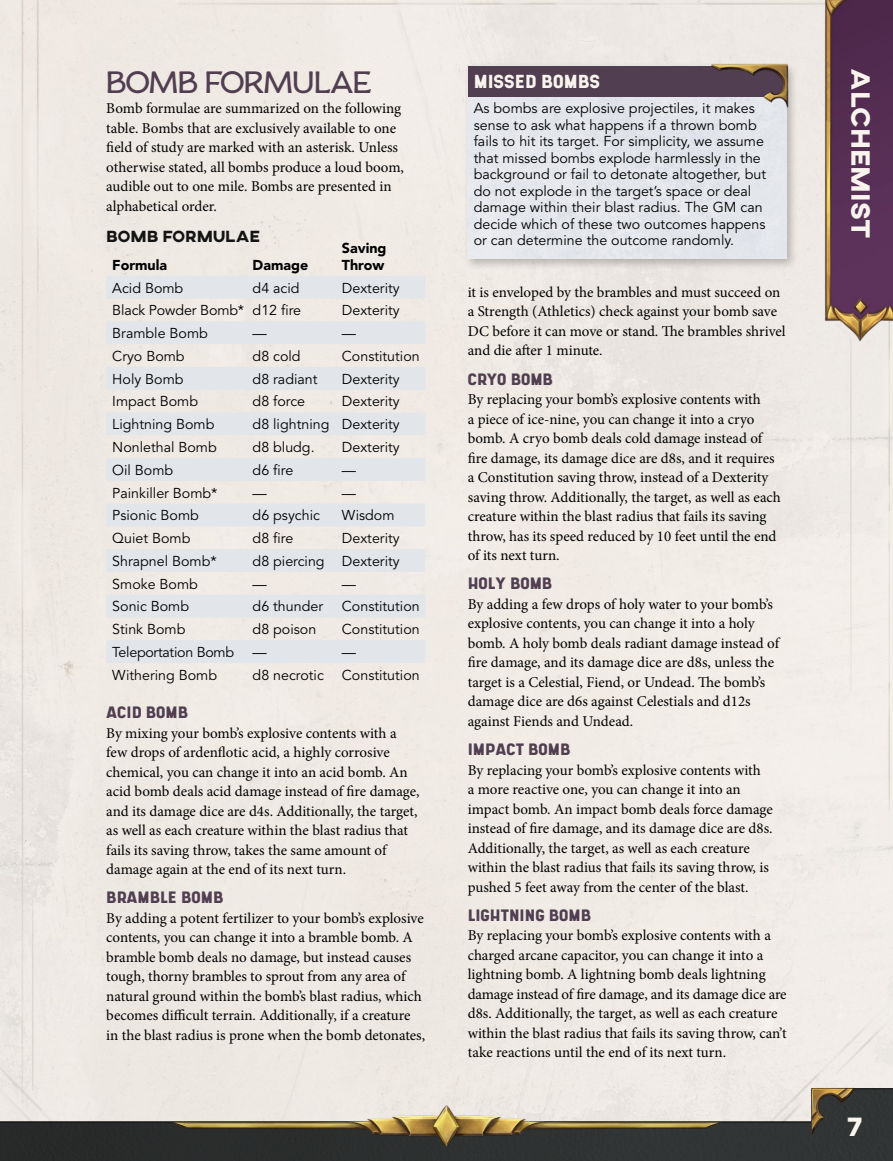
<style>
.page{position:relative;width:893px;height:1161px;background:#fff}
.page>*{position:absolute;margin:0;border:0;box-sizing:border-box;transform-origin:0 0}
.t1{font:33px "Boucherie Flared";letter-spacing:-.03em;color:#513e51}
.t2{font:800 27px "AXIS";color:#f9f5ee}
.t3{font:18px "Shrimp";color:#f9f5ee}
.t4{font:800 16.5px "AXIS";color:#141414}
.t5{font:15.75px "Shrimp";color:#513e51}
.t6{font:15px/19.5px "Minion Pro";letter-spacing:-.005em;color:#000}
.t7{font:14.25px/16.5px "Avenir LT Std";color:#000}
.t8{font:900 14.25px/16.5px "Avenir LT Std";color:#000}
.t9{font:14.25px "Avenir LT Std";letter-spacing:-.02em;color:#000}
</style>
<div class="page">
<div style="left:0;top:0;width:893px;height:1088px;background:#efeae4"></div>
<svg style="left:106px;top:276px;width:319px;height:387px;background:#e8e7e7"></svg>
<div style="left:463px;top:61px;width:336px;height:210px;background:#000;opacity:.25"></div>
<div style="left:468px;top:97px;width:319px;height:162px;background:#e3e6eb"></div>
<div style="left:468px;top:66px;width:319px;height:31px;background:#513e51"></div>
<svg style="left:0;top:1088px;width:893px;height:73px;background:#7e7e7b"></svg>
<img style="left:172px;top:1102px;width:551px;height:45px">
<img style="left:810px;top:1086px;width:44px;height:48px">
<img style="left:825px;top:0;width:68px;height:344px">
<img style="left:712px;top:64px;width:77px;height:46px">
<h1 class="t1" style="left:106px;top:63px;width:267px">BOMB FORMULAE</h1>
<p class="t6" style="left:106px;top:99px;width:299px">Bomb formulae are summarized on the following table. Bombs that are exclusively available to one field of study are marked with an asterisk. Unless otherwise stated, all bombs produce a loud boom, audible out to one mile. Bombs are presented in alphabetical order.</p>
<p class="t4" style="left:106px;top:225px;width:156px">BOMB FORMULAE</p>
<p class="t8" style="left:112px;top:257px;width:56px">Formula</p>
<p class="t8" style="left:253px;top:257px;width:57px">Damage</p>
<p class="t8" style="left:342px;top:240px;width:46px">Saving<br>Throw</p>
<p class="t7" style="left:112px;top:280px;width:73px">Acid Bomb</p>
<p class="t7" style="left:253px;top:280px;width:48px">d4 acid</p>
<p class="t7" style="left:342px;top:280px;width:59px">Dexterity</p>
<p class="t7" style="left:112px;top:303px;width:190px">Black Powder Bomb* d12 fire</p>
<p class="t7" style="left:342px;top:303px;width:59px">Dexterity</p>
<p class="t7" style="left:112px;top:325px;width:97px">Bramble Bomb</p>
<p class="t7" style="left:253px;top:325px;width:16px">—</p>
<p class="t7" style="left:342px;top:325px;width:16px">—</p>
<p class="t7" style="left:112px;top:348px;width:74px">Cryo Bomb</p>
<p class="t7" style="left:253px;top:348px;width:50px">d8 cold</p>
<p class="t7" style="left:342px;top:348px;width:79px">Constitution</p>
<p class="t7" style="left:112px;top:371px;width:73px">Holy Bomb</p>
<p class="t7" style="left:253px;top:371px;width:66px">d8 radiant</p>
<p class="t7" style="left:342px;top:371px;width:59px">Dexterity</p>
<p class="t7" style="left:112px;top:394px;width:87px">Impact Bomb</p>
<p class="t7" style="left:253px;top:394px;width:54px">d8 force</p>
<p class="t7" style="left:342px;top:394px;width:59px">Dexterity</p>
<p class="t7" style="left:112px;top:416px;width:104px">Lightning Bomb</p>
<p class="t7" style="left:253px;top:416px;width:149px">d8 lightning Dexterity</p>
<p class="t7" style="left:112px;top:439px;width:106px">Nonlethal Bomb</p>
<p class="t7" style="left:253px;top:439px;width:64px">d8 bludg.</p>
<p class="t7" style="left:342px;top:439px;width:59px">Dexterity</p>
<p class="t7" style="left:112px;top:462px;width:62px">Oil Bomb</p>
<p class="t7" style="left:253px;top:462px;width:42px">d6 fire</p>
<p class="t7" style="left:342px;top:462px;width:16px">—</p>
<p class="t7" style="left:112px;top:485px;width:107px">Painkiller Bomb*</p>
<p class="t7" style="left:253px;top:485px;width:16px">—</p>
<p class="t7" style="left:342px;top:485px;width:16px">—</p>
<p class="t7" style="left:112px;top:507px;width:88px">Psionic Bomb</p>
<p class="t7" style="left:253px;top:507px;width:69px">d6 psychic</p>
<p class="t7" style="left:342px;top:507px;width:54px">Wisdom</p>
<p class="t7" style="left:112px;top:530px;width:80px">Quiet Bomb</p>
<p class="t7" style="left:253px;top:530px;width:42px">d8 fire</p>
<p class="t7" style="left:342px;top:530px;width:59px">Dexterity</p>
<p class="t7" style="left:112px;top:553px;width:106px">Shrapnel Bomb*</p>
<p class="t7" style="left:253px;top:553px;width:149px">d8 piercing Dexterity</p>
<p class="t7" style="left:112px;top:576px;width:87px">Smoke Bomb</p>
<p class="t7" style="left:253px;top:576px;width:16px">—</p>
<p class="t7" style="left:342px;top:576px;width:16px">—</p>
<p class="t7" style="left:112px;top:599px;width:78px">Sonic Bomb</p>
<p class="t7" style="left:253px;top:599px;width:72px">d6 thunder</p>
<p class="t7" style="left:342px;top:599px;width:79px">Constitution</p>
<p class="t7" style="left:112px;top:621px;width:75px">Stink Bomb</p>
<p class="t7" style="left:253px;top:621px;width:65px">d8 poison</p>
<p class="t7" style="left:342px;top:621px;width:79px">Constitution</p>
<p class="t9" style="left:112px;top:644px;width:123px">Teleportation Bomb</p>
<p class="t7" style="left:253px;top:644px;width:16px">—</p>
<p class="t7" style="left:342px;top:644px;width:16px">—</p>
<p class="t7" style="left:112px;top:667px;width:106px">Withering Bomb</p>
<p class="t7" style="left:253px;top:667px;width:73px">d8 necrotic</p>
<p class="t7" style="left:342px;top:667px;width:79px">Constitution</p>
<p class="t5" style="left:106px;top:703px;width:83px">ACID BOMB</p>
<p class="t6" style="left:106px;top:723px;width:315px">By mixing your bomb’s explosive contents with a few drops of ardenflotic acid, a highly corrosive chemical, you can change it into an acid bomb. An acid bomb deals acid damage instead of fire damage, and its damage dice are d4s. Additionally, the target, as well as each creature within the blast radius that fails its saving throw, takes the same amount of damage again at the end of its next turn.</p>
<p class="t5" style="left:106px;top:888px;width:119px">BRAMBLE BOMB</p>
<p class="t6" style="left:106px;top:908px;width:320px">By adding a potent fertilizer to your bomb’s explosive contents, you can change it into a bramble bomb. A bramble bomb deals no damage, but instead causes tough, thorny brambles to sprout from any area of natural ground within the bomb’s blast radius, which becomes difficult terrain. Additionally, if a creature in the blast radius is prone when the bomb detonates,</p>
<p class="t3" style="left:474px;top:70px;width:128px">MISSED BOMBS</p>
<p class="t7" style="left:474px;top:101px;width:294px">As bombs are explosive projectiles, it makes sense to ask what happens if a thrown bomb fails to hit its target. For simplicity, we assume that missed bombs explode harmlessly in the background or fail to detonate altogether, but do not explode in the target’s space or deal damage within their blast radius. The GM can decide which of these two outcomes happens or can determine the outcome randomly.</p>
<p class="t6" style="left:468px;top:282px;width:319px">it is enveloped by the brambles and must succeed on a Strength (Athletics) check against your bomb save DC before it can move or stand. The brambles shrivel and die after 1 minute.</p>
<p class="t5" style="left:468px;top:369px;width:87px">CRYO BOMB</p>
<p class="t6" style="left:468px;top:389px;width:315px">By replacing your bomb’s explosive contents with<br>a piece of ice-nine, you can change it into a cryo bomb. A cryo bomb deals cold damage instead of fire damage, its damage dice are d8s, and it requires a Constitution saving throw, instead of a Dexterity saving throw. Additionally, the target, as well as each creature within the blast radius that fails its saving throw, has its speed reduced by 10 feet until the end of its next turn.</p>
<p class="t5" style="left:468px;top:574px;width:86px">HOLY BOMB</p>
<p class="t6" style="left:468px;top:594px;width:313px">By adding a few drops of holy water to your bomb’s explosive contents, you can change it into a holy bomb. A holy bomb deals radiant damage instead of fire damage, and its damage dice are d8s, unless the target is a Celestial, Fiend, or Undead. The bomb’s damage dice are d6s against Celestials and d12s against Fiends and Undead.</p>
<p class="t5" style="left:468px;top:740px;width:104px">IMPACT BOMB</p>
<p class="t6" style="left:468px;top:760px;width:307px">By replacing your bomb’s explosive contents with<br>a more reactive one, you can change it into an impact bomb. An impact bomb deals force damage instead of fire damage, and its damage dice are d8s.<br>Additionally, the target, as well as each creature within the blast radius that fails its saving throw, is pushed 5 feet away from the center of the blast.</p>
<p class="t5" style="left:468px;top:905px;width:125px">LIGHTNING BOMB</p>
<p class="t6" style="left:468px;top:926px;width:320px">By replacing your bomb’s explosive contents with a charged arcane capacitor, you can change it into a lightning bomb. A lightning bomb deals lightning damage instead of fire damage, and its damage dice are d8s. Additionally, the target, as well as each creature within the blast radius that fails its saving throw, can’t take reactions until the end of its next turn.</p>
<h2 class="t2" style="left:878px;top:68px;width:171px;rotate:90deg">ALCHEMIST</h2>
<h2 class="t2" style="left:847px;top:1108px;width:17px">7</h2>
</div>
